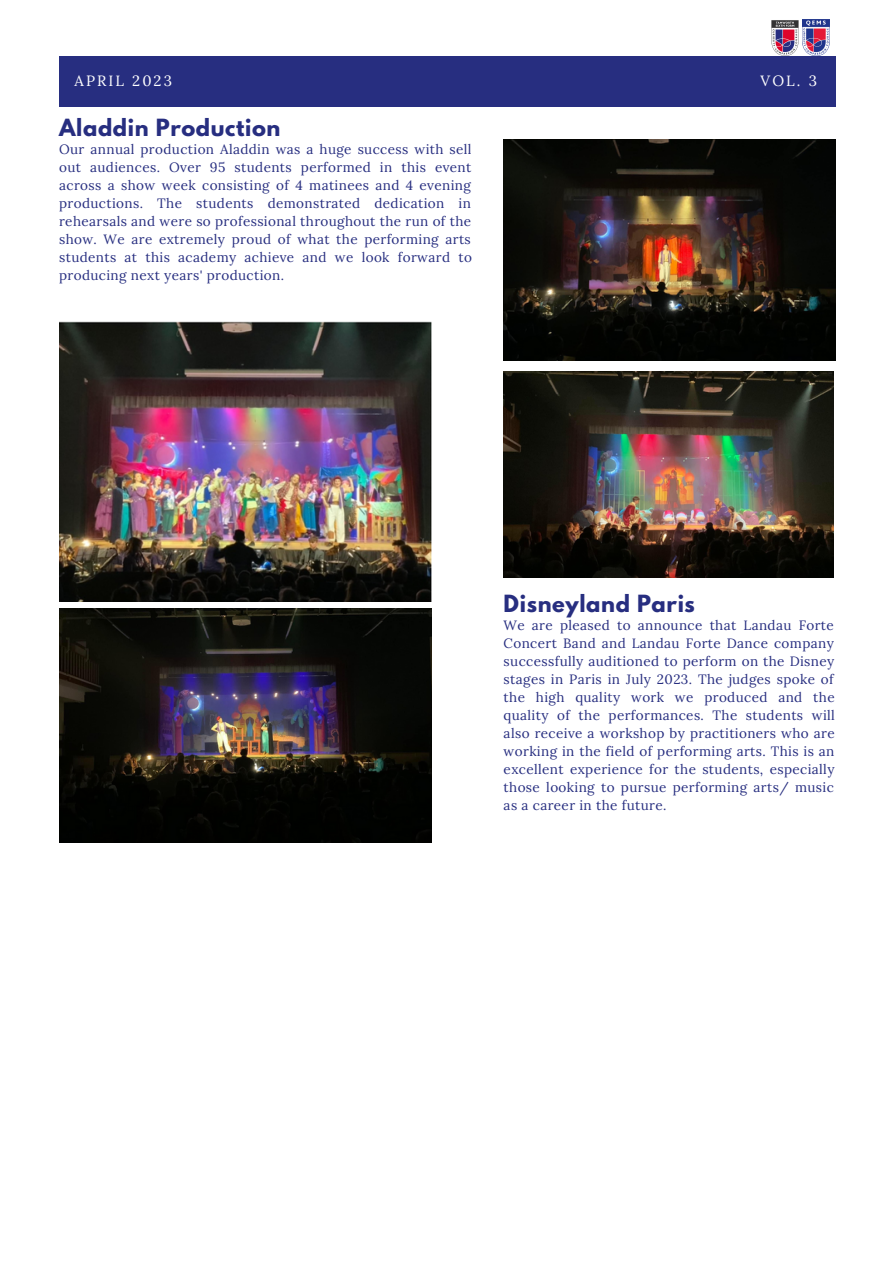
<style>
.page{position:relative;width:893px;height:1264px;background:#fff}
.page>*{position:absolute;margin:0;border:0;box-sizing:border-box;transform-origin:0 0}
.t1{font:700 21px "League Spartan";letter-spacing:.03em;color:#272e80}
.t2{font:14.85px "Lora";letter-spacing:.14em;color:#fff}
.t3{font:13.5px/18px "Lora";letter-spacing:.03em;color:#272e80;text-align:justify}
</style>
<div class="page">
<div style="left:59px;top:56px;width:776px;height:51px;background:#272e80"></div>
<img style="left:802px;top:20px;width:27px;height:36px">
<img style="left:771px;top:20px;width:27px;height:36px">
<img style="left:59px;top:321px;width:372px;height:280px">
<img style="left:60px;top:609px;width:371px;height:234px">
<img style="left:503px;top:140px;width:332px;height:220px">
<img style="left:503px;top:371px;width:330px;height:206px">
<p class="t2" style="left:75px;top:71px;width:99px">APRIL 2023</p>
<p class="t2" style="left:760px;top:71px;width:58px">VOL. 3</p>
<h1 class="t1" style="left:59px;top:117px;width:223px">Aladdin Production</h1>
<p class="t3" style="left:59px;top:140px;width:414px">Our annual production Aladdin was a huge success with sell out audiences. Over 95 students performed in this event across a show week consisting of 4 matinees and 4 evening productions. The students demonstrated dedication in rehearsals and were so professional throughout the run of the show. We are extremely proud of what the performing arts students at this academy achieve and we look forward to producing next years' production.</p>
<h1 class="t1" style="left:503px;top:593px;width:193px">Disneyland Paris</h1>
<p class="t3" style="left:503px;top:616px;width:333px">We are pleased to announce that Landau Forte Concert Band and Landau Forte Dance company successfully auditioned to perform on the Disney stages in Paris in July 2023. The judges spoke of the high quality work we produced and the quality of the performances. The students will also receive a workshop by practitioners who are working in the field of performing arts. This is an excellent experience for the students, especially those looking to pursue performing arts/ music as a career in the future.</p>
</div>
